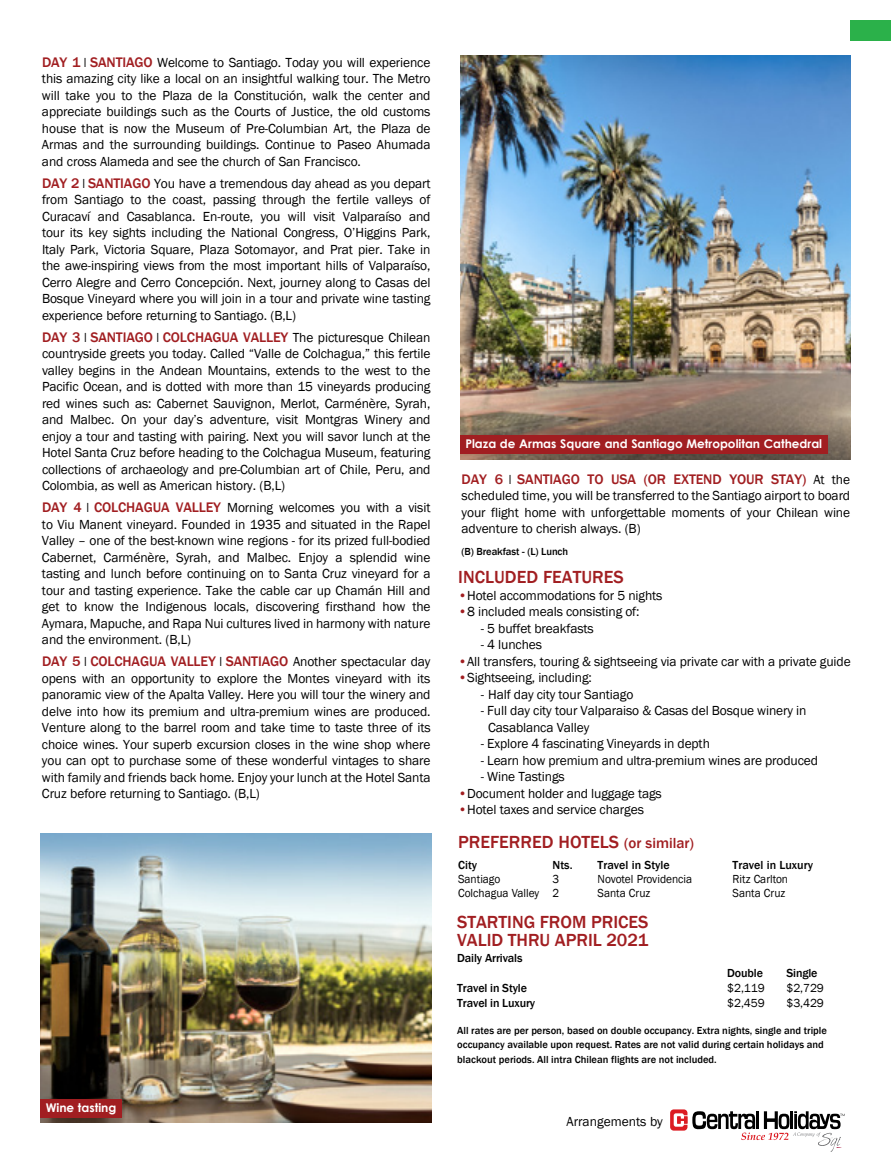
<style>
.page{position:relative;width:891px;height:1175px;background:#fff}
.page>*{position:absolute;margin:0;border:0;box-sizing:border-box;transform-origin:0 0}
.t1{font:500 18px/18px "Franklin Gothic";color:#a11e21}
.t2{font:500 14.25px "Franklin Gothic";letter-spacing:-.01em;color:#a11e21}
.t3{font:13.5px/16.5px "Franklin Gothic";letter-spacing:-.01em;color:#000;text-align:justify}
.t4{font:13.5px/16.5px "Franklin Gothic";letter-spacing:-.01em;color:#000;text-align:justify;scale:.8 1}
.t5{font:500 12px "Franklin Gothic";letter-spacing:-.01em;color:#000}
.t6{font:12px "Franklin Gothic";color:#000;scale:.95 1}
.t7{font:700 12px "Century Gothic";color:#fff}
.t8{font:12px "Franklin Gothic";color:#000}
.t9{font:500 10.5px/13.5px "Franklin Gothic";color:#000}
.s1{font-weight:500;font-size:14.25px;color:#a11e21}
.s2{font-weight:400;font-size:13.5px;color:#000}
.s3{color:#a11e21}
.s4{font-size:15px}
</style>
<div class="page">
<svg style="left:670px;top:1109px;width:175px;height:42px"></svg>
<div style="left:851px;top:20px;width:40px;height:20px;background:#2bb14a"></div>
<img style="left:460px;top:55px;width:390px;height:404px">
<img style="left:40px;top:833px;width:392px;height:289px">
<div style="left:40px;top:1099px;width:82px;height:18px;background:#a11e21"></div>
<div style="left:460px;top:436px;width:368px;height:18px;background:#a11e21"></div>
<p class="t4" style="left:42px;top:54px;width:487px"><span class="s1">DAY 1</span> I <span class="s1">SANTIAGO</span> Welcome to Santiago. Today you will experience this amazing city like a local on an insightful walking tour. The Metro will take you to the Plaza de la Constitución, walk the center and appreciate buildings such as the Courts of Justice, the old customs house that is now the Museum of Pre-Columbian Art, the Plaza de Armas and the surrounding buildings. Continue to Paseo Ahumada and cross Alameda and see the church of San Francisco.</p>
<p class="t4" style="left:42px;top:175px;width:487px"><span class="s1">DAY 2</span> I <span class="s1">SANTIAGO</span> You have a tremendous day ahead as you depart from Santiago to the coast, passing through the fertile valleys of Curacaví and Casablanca. En-route, you will visit Valparaíso and tour its key sights including the National Congress, O’Higgins Park, Italy Park, Victoria Square, Plaza Sotomayor, and Prat pier. Take in the awe-inspiring views from the most important hills of Valparaíso, Cerro Alegre and Cerro Concepción. Next, journey along to Casas del Bosque Vineyard where you will join in a tour and private wine tasting experience before returning to Santiago. (B,L)</p>
<p class="t2" style="left:42px;top:328px;width:390px">DAY 3 <span class="s2">I</span> SANTIAGO <span class="s2">I</span> COLCHAGUA VALLEY <span class="s2">The picturesque Chilean</span></p>
<p class="t3" style="left:42px;top:346px;width:390px">countryside greets you today. Called “Valle de Colchagua,” this fertile valley begins in the Andean Mountains, extends to the west to the Pacific Ocean, and is dotted with more than 15 vineyards producing red wines such as: Cabernet Sauvignon, Merlot, Carménère, Syrah, and Malbec. On your day’s adventure, visit Montgras Winery and enjoy a tour and tasting with pairing. Next you will savor lunch at the Hotel Santa Cruz before heading to the Colchagua Museum, featuring collections of archaeology and pre-Columbian art of Chile, Peru, and Colombia, as well as American history. (B,L)</p>
<p class="t4" style="left:42px;top:500px;width:487px"><span class="s1">DAY 4</span> I <span class="s1">COLCHAGUA VALLEY</span> Morning welcomes you with a visit to Viu Manent vineyard. Founded in 1935 and situated in the Rapel Valley – one of the best-known wine regions - for its prized full-bodied Cabernet, Carménère, Syrah, and Malbec. Enjoy a splendid wine tasting and lunch before continuing on to Santa Cruz vineyard for a tour and tasting experience. Take the cable car up Chamán Hill and get to know the Indigenous locals, discovering firsthand how the Aymara, Mapuche, and Rapa Nui cultures lived in harmony with nature and the environment. (B,L)</p>
<p class="t2" style="left:42px;top:652px;width:390px">DAY 5 <span class="s2">I</span> COLCHAGUA VALLEY <span class="s2">I</span> SANTIAGO <span class="s2">Another spectacular day</span></p>
<p class="t3" style="left:42px;top:670px;width:390px">opens with an opportunity to explore the Montes vineyard with its panoramic view of the Apalta Valley. Here you will tour the winery and delve into how its premium and ultra-premium wines are produced.<br>Venture along to the barrel room and take time to taste three of its choice wines. Your superb excursion closes in the wine shop where you can opt to purchase some of these wonderful vintages to share with family and friends back home. Enjoy your lunch at the Hotel Santa Cruz before returning to Santiago. (B,L)</p>
<p class="t7" style="left:46px;top:1100px;width:72px">Wine tasting</p>
<p class="t7" style="left:465px;top:436px;width:358px">Plaza de Armas Square and Santiago Metropolitan Cathedral</p>
<p class="t2" style="left:462px;top:470px;width:390px">DAY 6 <span class="s2">I</span> SANTIAGO TO USA (OR EXTEND YOUR STAY) <span class="s2">At the</span></p>
<p class="t3" style="left:462px;top:488px;width:390px">scheduled time, you will be transferred to the Santiago airport to board your flight home with unforgettable moments of your Chilean wine adventure to cherish always. (B)</p>
<p class="t9" style="left:462px;top:545px;width:108px">(B) Breakfast - (L) Lunch</p>
<h1 class="t1" style="left:458px;top:568px;width:167px">INCLUDED FEATURES</h1>
<p class="t3" style="left:458px;top:587px;width:206px"><span class="s3">•</span>Hotel accommodations for 5 nights</p>
<p class="t3" style="left:458px;top:603px;width:183px"><span class="s3">•</span>8 included meals consisting of:</p>
<p class="t3" style="left:458px;top:620px;width:137px">- - 5 buffet breakfasts</p>
<p class="t3" style="left:458px;top:636px;width:85px">- - 4 lunches</p>
<p class="t3" style="left:458px;top:653px;width:394px"><span class="s3">•</span>All transfers, touring &amp; sightseeing via private car with a private guide</p>
<p class="t3" style="left:458px;top:669px;width:135px"><span class="s3">•</span>Sightseeing, including:</p>
<p class="t3" style="left:481px;top:686px;width:154px">- Half day city tour Santiago</p>
<p class="t3" style="left:488px;top:702px;width:320px;text-indent:-7px">- Full day city tour Valparaiso &amp; Casas del Bosque winery in<br>Casablanca Valley</p>
<p class="t3" style="left:481px;top:735px;width:231px">- Explore 4 fascinating Vineyards in depth</p>
<p class="t3" style="left:481px;top:752px;width:339px">- Learn how premium and ultra-premium wines are produced</p>
<p class="t3" style="left:481px;top:768px;width:86px">- Wine Tastings</p>
<p class="t3" style="left:458px;top:785px;width:205px"><span class="s3">•</span>Document holder and luggage tags</p>
<p class="t3" style="left:458px;top:801px;width:187px"><span class="s3">•</span>Hotel taxes and service charges</p>
<h1 class="t1" style="left:458px;top:832px;width:237px">PREFERRED HOTELS <span class="s4">(or similar)</span></h1>
<p class="t5" style="left:458px;top:857px;width:21px">City</p>
<p class="t5" style="left:553px;top:857px;width:22px">Nts.</p>
<p class="t5" style="left:598px;top:857px;width:74px">Travel in Style</p>
<p class="t5" style="left:733px;top:857px;width:82px">Travel in Luxury</p>
<p class="t6" style="left:458px;top:871px;width:46px">Santiago</p>
<p class="t6" style="left:553px;top:871px;width:9px">3</p>
<p class="t6" style="left:598px;top:871px;width:101px">Novotel Providencia</p>
<p class="t6" style="left:733px;top:871px;width:60px">Ritz Carlton</p>
<p class="t6" style="left:458px;top:885px;width:108px">Colchagua Valley 2</p>
<p class="t6" style="left:598px;top:885px;width:57px">Santa Cruz</p>
<p class="t6" style="left:733px;top:885px;width:57px">Santa Cruz</p>
<h1 class="t1" style="left:457px;top:913px;width:193px">STARTING FROM PRICES<br>VALID THRU APRIL 2021</h1>
<p class="t5" style="left:457px;top:951px;width:67px">Daily Arrivals</p>
<p class="t5" style="left:727px;top:966px;width:37px">Double</p>
<p class="t5" style="left:786px;top:966px;width:33px">Single</p>
<p class="t5" style="left:457px;top:981px;width:71px">Travel in Style</p>
<p class="t8" style="left:727px;top:980px;width:39px">$2,119</p>
<p class="t8" style="left:786px;top:980px;width:39px">$2,729</p>
<p class="t5" style="left:457px;top:996px;width:79px">Travel in Luxury</p>
<p class="t8" style="left:727px;top:995px;width:39px">$2,459</p>
<p class="t8" style="left:786px;top:995px;width:39px">$3,429</p>
<p class="t9" style="left:457px;top:1024px;width:371px">All rates are per person, based on double occupancy. Extra nights, single and triple occupancy available upon request. Rates are not valid during certain holidays and</p>
<p class="t9" style="left:457px;top:1052px;width:261px">blackout periods. All intra Chilean flights are not included.</p>
<p class="t3" style="left:566px;top:1113px;width:98px">Arrangements by</p>
</div>
